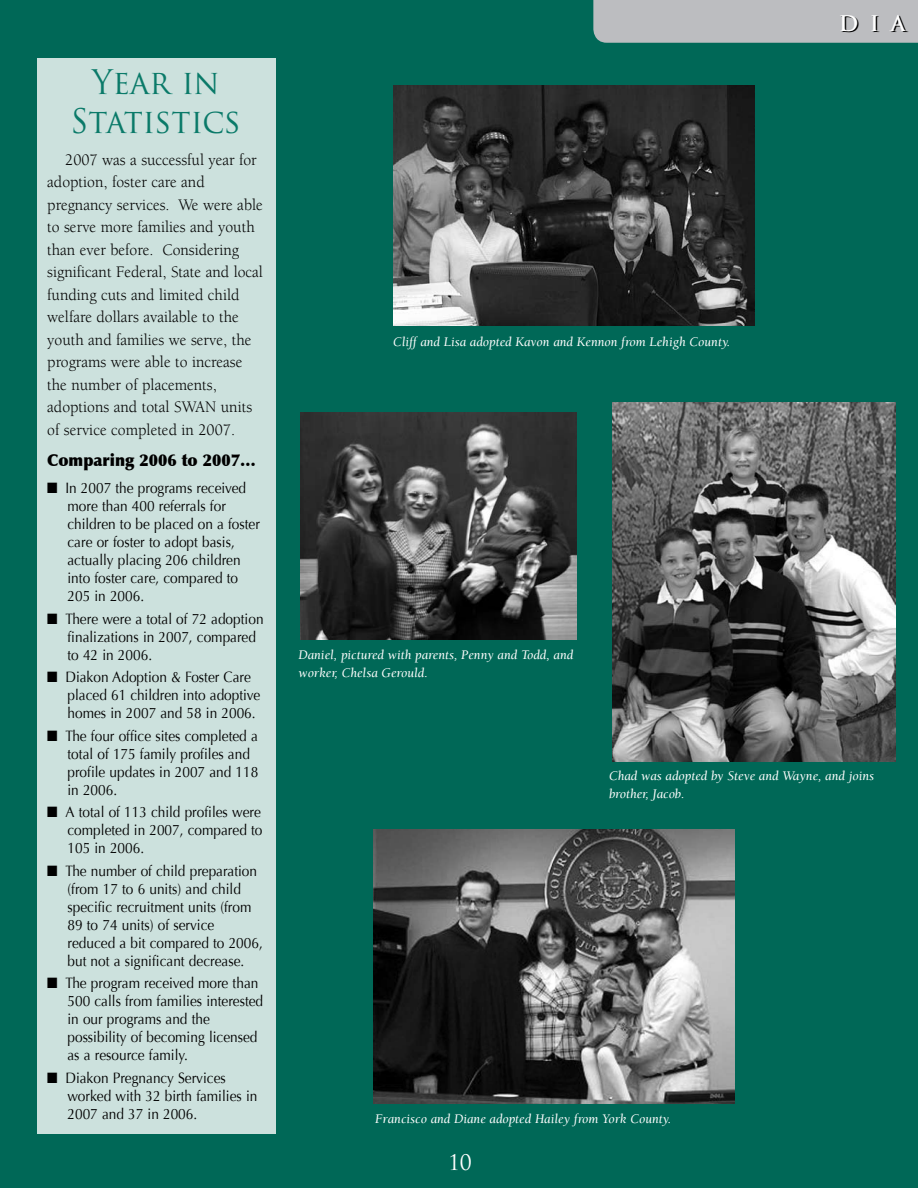
<style>
.page{position:relative;width:918px;height:1188px;background:#006857}
.page>*{position:absolute;margin:0;border:0;box-sizing:border-box;transform-origin:0 0}
.t1{font:33px/39.6px "Trajan Pro";color:#0a7a69;text-align:center;scale:.95 1}
.t2{font:700 21px "Trajan Pro";color:#000}
.t3{font:21px "Trajan Pro";color:#fff}
.t4{font:16.5px/22.5px "Berkeley Std";color:#000;scale:.95 1}
.t5{font:900 16.5px "Optima";color:#000;scale:.95 1}
.t6{font:15px/18px "Optima";color:#000;scale:.91 1}
.t7{font:italic 13.5px/18px "Berkeley Std";color:#fff}
</style>
<div class="page">
<img style="left:374px;top:829px;width:361px;height:275px">
<img style="left:300px;top:413px;width:276px;height:226px">
<img style="left:612px;top:402px;width:284px;height:360px">
<div style="left:593px;top:0;width:325px;height:43px;background:#bcbdc0"></div>
<img style="left:393px;top:86px;width:361px;height:240px">
<div style="left:38px;top:58px;width:238px;height:1076px;background:#cce1dd"></div>
<h1 class="t1" style="left:71px;top:62px;width:181px">Year in<br>Statistics</h1>
<p class="t4" style="left:47px;top:149px;width:229px;text-indent:18px">2007 was a successful year for adoption, foster care and pregnancy services. We were able to serve more families and youth than ever before. Considering significant Federal, State and local funding cuts and limited child welfare dollars available to the youth and families we serve, the programs were able to increase the number of placements, adoptions and total SWAN units of service completed in 2007.</p>
<p class="t5" style="left:47px;top:451px;width:221px">Comparing 2006 to 2007…</p>
<p class="t6" style="left:68px;top:479px;width:213px;text-indent:-20px">■ In 2007 the programs received more than 400 referrals for children to be placed on a foster care or foster to adopt basis, actually placing 206 children into foster care, compared to<br>205 in 2006.</p>
<p class="t6" style="left:68px;top:610px;width:217px;text-indent:-20px">■ There were a total of 72 adoption finalizations in 2007, compared to 42 in 2006.</p>
<p class="t6" style="left:68px;top:668px;width:213px;text-indent:-20px">■ Diakon Adoption &amp; Foster Care placed 61 children into adoptive homes in 2007 and 58 in 2006.</p>
<p class="t6" style="left:68px;top:727px;width:211px;text-indent:-20px">■ The four office sites completed a total of 175 family profiles and profile updates in 2007 and 118 in 2006.</p>
<p class="t6" style="left:68px;top:803px;width:216px;text-align:justify;text-indent:-20px">■ A total of 113 child profiles were completed in 2007, compared to 105 in 2006.</p>
<p class="t6" style="left:68px;top:862px;width:216px;text-indent:-20px">■ The number of child preparation (from 17 to 6 units) and child specific recruitment units (from<br>89 to 74 units) of service reduced a bit compared to 2006, but not a significant decrease.</p>
<p class="t6" style="left:68px;top:974px;width:217px;text-indent:-20px">■ The program received more than<br>500 calls from families interested in our programs and the possibility of becoming licensed as a resource family.</p>
<p class="t6" style="left:68px;top:1069px;width:210px;text-indent:-20px">■ Diakon Pregnancy Services worked with 32 birth families in<br>2007 and 37 in 2006.</p>
<h2 class="t2" style="left:840px;top:12px;width:68px">DIA</h2>
<p class="t7" style="left:393px;top:333px;width:339px">Cliff and Lisa adopted Kavon and Kennon from Lehigh County.</p>
<p class="t7" style="left:298px;top:646px;width:276px">Daniel, pictured with parents, Penny and Todd, and worker, Chelsa Gerould.</p>
<p class="t7" style="left:609px;top:767px;width:267px">Chad was adopted by Steve and Wayne, and joins brother, Jacob.</p>
<p class="t7" style="left:375px;top:1110px;width:298px">Francisco and Diane adopted Hailey from York County.</p>
<h2 class="t3" style="left:448px;top:1149px;width:25px">10</h2>
</div>
